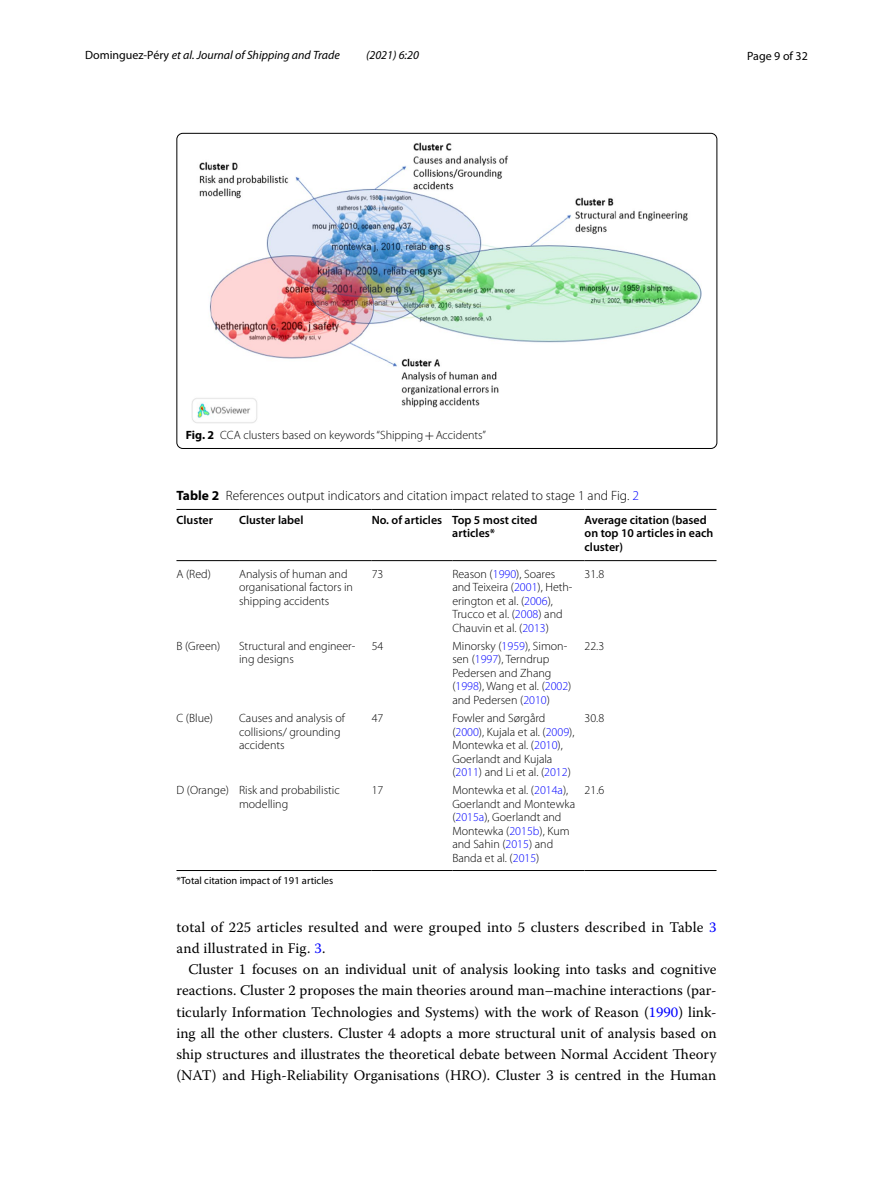
<style>
.page{position:relative;width:893px;height:1187px;background:#fff}
.page>*{position:absolute;margin:0;border:0;box-sizing:border-box;transform-origin:0 0}
.t1{font:14.7px/21.1px "Warnock Pro";letter-spacing:.015em;color:#000}
.t2{font:300 13.5px "Myriad Pro";color:#000}
.t3{font:300 12px/13.5px "Myriad Pro";color:#000}
.t4{font:600 12px/13.5px "Myriad Pro";color:#000}
.t5{font:italic 12px "Myriad Pro";color:#000}
.t6{font:12px "Myriad Pro";color:#000}
.t7{font:10.5px "Myriad Pro";color:#000}
.s1{font-style:normal}
.s2{font-weight:700}
.s3{font-family:"MTSY";font-weight:400}
.s4{color:#00f}
</style>
<div class="page">
<hr style="left:176px;top:509px;width:63px;height:1px;background:#000">
<hr style="left:176px;top:560px;width:63px;height:1px;background:#000">
<hr style="left:239px;top:509px;width:133px;height:1px;background:#000">
<hr style="left:239px;top:560px;width:133px;height:1px;background:#000">
<hr style="left:372px;top:509px;width:80px;height:1px;background:#000">
<hr style="left:372px;top:560px;width:80px;height:1px;background:#000">
<hr style="left:452px;top:509px;width:133px;height:1px;background:#000">
<hr style="left:452px;top:560px;width:133px;height:1px;background:#000">
<hr style="left:585px;top:509px;width:131px;height:1px;background:#000">
<hr style="left:585px;top:560px;width:131px;height:1px;background:#000">
<hr style="left:176px;top:870px;width:63px;height:1px;background:#000">
<hr style="left:239px;top:870px;width:133px;height:1px;background:#000">
<hr style="left:372px;top:870px;width:80px;height:1px;background:#000">
<hr style="left:452px;top:870px;width:133px;height:1px;background:#000">
<hr style="left:585px;top:870px;width:131px;height:1px;background:#000">
<img style="left:192px;top:142px;width:510px;height:281px">
<p class="t5" style="left:85px;top:48px;width:256px"><span class="s1">Dominguez‑Péry</span> et al. Journal of Shipping and Trade</p>
<p class="t5" style="left:366px;top:48px;width:54px">(2021) 6:20</p>
<p class="t6" style="left:747px;top:48px;width:62px">Page 9 of 32</p>
<p class="t3" style="left:186px;top:428px;width:302px"><span class="s2">Fig. 2</span> CCA clusters based on keywords “Shipping<span class="s3">+</span>Accidents”</p>
<p class="t2" style="left:176px;top:488px;width:464px"><span class="s2">Table 2</span> References output indicators and citation impact related to stage 1 and Fig. <span class="s4">2</span></p>
<p class="t4" style="left:176px;top:512px;width:38px">Cluster</p>
<p class="t4" style="left:239px;top:512px;width:66px">Cluster label</p>
<p class="t4" style="left:452px;top:512px;width:86px;text-indent:-81px">No. of articles Top 5 most cited articles*</p>
<p class="t4" style="left:585px;top:512px;width:130px">Average citation (based on top 10 articles in each cluster)</p>
<p class="t3" style="left:176px;top:567px;width:36px">A (Red)</p>
<p class="t3" style="left:239px;top:567px;width:115px">Analysis of human and organisational factors in shipping accidents</p>
<p class="t3" style="left:372px;top:567px;width:13px">73</p>
<p class="t3" style="left:452px;top:567px;width:122px">Reason (<span class="s4">1990</span>), Soares and Teixeira (<span class="s4">2001</span>), Heth‑ erington et al. (<span class="s4">2006</span>),<br>Trucco et al. (<span class="s4">2008</span>) and<br>Chauvin et al. (<span class="s4">2013</span>)</p>
<p class="t3" style="left:585px;top:567px;width:21px">31.8</p>
<p class="t3" style="left:176px;top:639px;width:45px">B (Green)</p>
<p class="t3" style="left:239px;top:639px;width:118px">Structural and engineer‑ ing designs</p>
<p class="t3" style="left:372px;top:639px;width:13px">54</p>
<p class="t3" style="left:452px;top:639px;width:121px">Minorsky (<span class="s4">1959</span>), Simon‑ sen (<span class="s4">1997</span>), Terndrup<br>Pedersen and Zhang (<span class="s4">1998</span>), Wang et al. (<span class="s4">2002</span>) and Pedersen (<span class="s4">2010</span>)</p>
<p class="t3" style="left:585px;top:639px;width:21px">22.3</p>
<p class="t3" style="left:176px;top:711px;width:38px">C (Blue)</p>
<p class="t3" style="left:239px;top:711px;width:107px">Causes and analysis of collisions/ grounding accidents</p>
<p class="t3" style="left:372px;top:711px;width:13px">47</p>
<p class="t3" style="left:452px;top:711px;width:124px">Fowler and Sørgård (<span class="s4">2000</span>), Kujala et al. (<span class="s4">2009</span>),<br>Montewka et al. (<span class="s4">2010</span>),<br>Goerlandt and Kujala (<span class="s4">2011</span>) and Li et al. (<span class="s4">2012</span>)</p>
<p class="t3" style="left:585px;top:711px;width:21px">30.8</p>
<p class="t3" style="left:239px;top:783px;width:102px;text-indent:-63px">D (Orange) Risk and probabilistic modelling</p>
<p class="t3" style="left:372px;top:783px;width:13px">17</p>
<p class="t3" style="left:452px;top:783px;width:124px">Montewka et al. (<span class="s4">2014a</span>),<br>Goerlandt and Montewka (<span class="s4">2015a</span>), Goerlandt and<br>Montewka (<span class="s4">2015b</span>), Kum and Sahin (<span class="s4">2015</span>) and<br>Banda et al. (<span class="s4">2015</span>)</p>
<p class="t3" style="left:585px;top:783px;width:21px">21.6</p>
<p class="t7" style="left:176px;top:874px;width:158px">*Total citation impact of 191 articles</p>
<p class="t1" style="left:176px;top:915px;width:542px">total of 225 articles resulted and were grouped into 5 clusters described in Table <span class="s4">3 </span>and illustrated in Fig. <span class="s4">3</span>.</p>
<p class="t1" style="left:176px;top:958px;width:542px;text-align:justify;text-indent:12px">Cluster 1 focuses on an individual unit of analysis looking into tasks and cognitive reactions. Cluster 2 proposes the main theories around man–machine interactions (par&shy;ticularly Information Technologies and Systems) with the work of Reason (<span class="s4">1990</span>) link&shy;ing all the other clusters. Cluster 4 adopts a more structural unit of analysis based on ship structures and illustrates the theoretical debate between Normal Accident Theory (NAT) and High-Reliability Organisations (HRO). Cluster 3 is centred in the Human</p>
</div>
